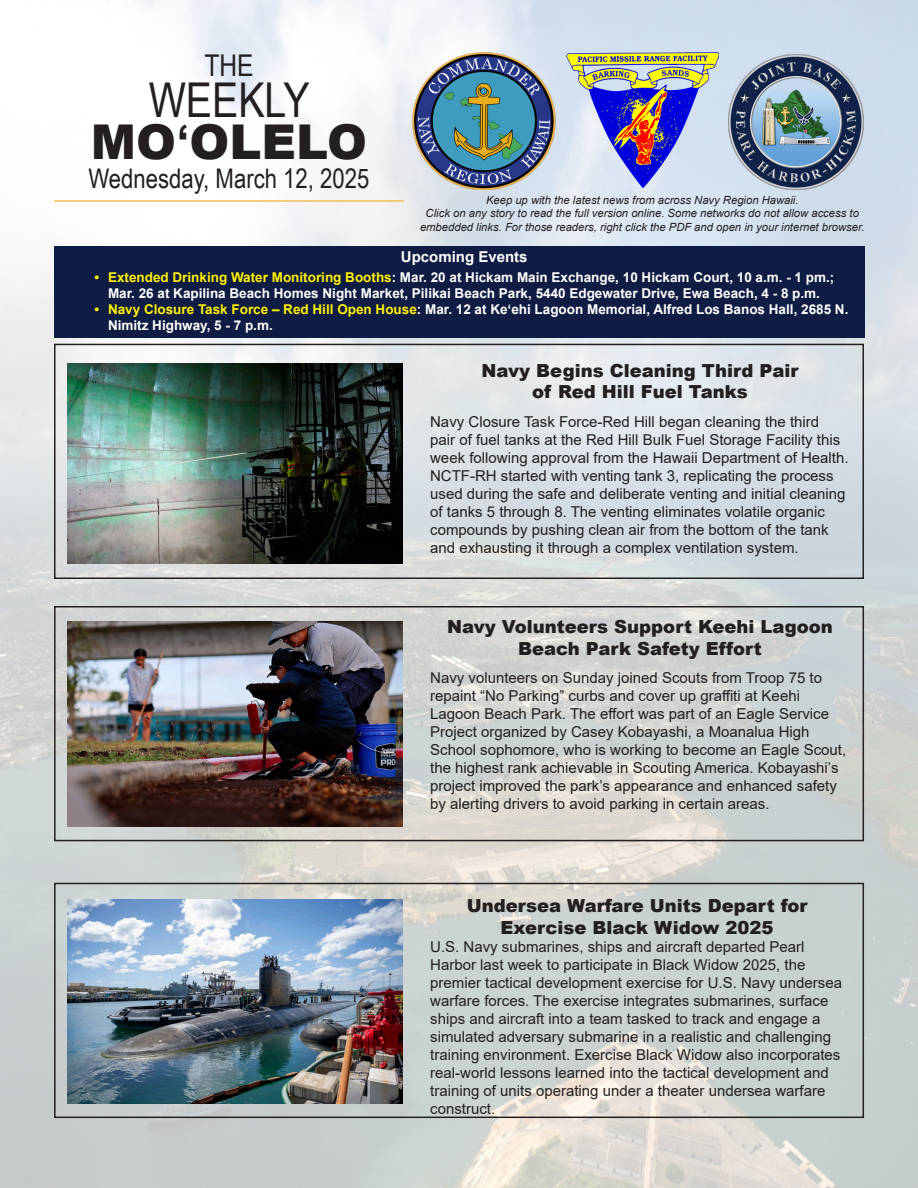
<style>
.page{position:relative;width:918px;height:1188px;background:#fff}
.page>*{position:absolute;margin:0;border:0;box-sizing:border-box;transform-origin:0 0}
.t1{font:900 48px "Arial";color:#231f20}
.t2{font:48px "Arial Narrow";color:#231f20}
.t3{font:30px "Arial Narrow";color:#231f20}
.t4{font:27px "Arial Narrow";color:#231f20}
.t5{font:900 18px/21.6px "Arial";color:#231f20;text-align:center}
.t6{font:15px/18px "Arial";color:#231f20}
.t7{font:700 15px "Arial";color:#fff}
.t8{font:700 13.5px/16.2px "Arial";color:#fff;text-align:center}
.t9{font:italic 11.25px "Arial";color:#231f20}
.s1{font-weight:700}
.s2{color:#fff101}
</style>
<div class="page">
<img style="left:0;top:0;width:918px;height:1188px">
<img style="left:567px;top:52px;width:151px;height:135px">
<img style="left:411px;top:52px;width:149px;height:137px">
<img style="left:728px;top:54px;width:136px;height:135px">
<hr style="left:54px;top:200px;width:350px;height:2px;background:#f2bd54">
<div style="left:54px;top:606px;width:810px;height:235px;border:2px solid #231f20"></div>
<img style="left:68px;top:622px;width:334px;height:204px">
<img style="left:68px;top:899px;width:334px;height:204px">
<div style="left:54px;top:883px;width:810px;height:235px;border:2px solid #231f20"></div>
<img style="left:68px;top:364px;width:334px;height:199px">
<div style="left:54px;top:344px;width:810px;height:235px;border:2px solid #231f20"></div>
<div style="left:54px;top:246px;width:810px;height:92px;background:#0f1c43"></div>
<p class="t3" style="left:204px;top:43px;width:51px">THE</p>
<p class="t2" style="left:149px;top:65px;width:163px">WEEKLY</p>
<p class="t1" style="left:91px;top:107px;width:278px">MO<span class="s1">ʻ</span>OLELO</p>
<p class="t4" style="left:88px;top:158px;width:283px">Wednesday, March 12, 2025</p>
<p class="t9" style="left:486px;top:193px;width:314px">Keep up with the latest news from across Navy Region Hawaii.</p>
<p class="t9" style="left:426px;top:206px;width:435px">Click on any story to read the full version online. Some networks do not allow access to</p>
<p class="t9" style="left:420px;top:220px;width:446px">embedded links. For those readers, right click the PDF and open in your internet browser.</p>
<p class="t7" style="left:401px;top:246px;width:128px">Upcoming Events</p>
<p class="t8" style="left:94px;top:269px;width:741px"><span class="s2">• Extended Drinking Water Monitoring Booths</span>: Mar. 20 at Hickam Main Exchange, 10 Hickam Court, 10 a.m. - 1 pm.;<br>Mar. 26 at Kapilina Beach Homes Night Market, Pilikai Beach Park, 5440 Edgewater Drive, Ewa Beach, 4 - 8 p.m.</p>
<p class="t8" style="left:108px;top:301px;width:742px;text-align:left;text-indent:-14px"><span class="s2">• Navy Closure Task Force – Red Hill Open House</span>: Mar. 12 at Ke‘ehi Lagoon Memorial, Alfred Los Banos Hall, 2685 N.<br>Nimitz Highway, 5 - 7 p.m.</p>
<p class="t5" style="left:482px;top:359px;width:318px">Navy Begins Cleaning Third Pair</p>
<p class="t5" style="left:532px;top:380px;width:217px">of Red Hill Fuel Tanks</p>
<p class="t6" style="left:430px;top:413px;width:420px">Navy Closure Task Force-Red Hill began cleaning the third<br>pair of fuel tanks at the Red Hill Bulk Fuel Storage Facility this week following approval from the Hawaii Department of Health.<br>NCTF-RH started with venting tank 3, replicating the process used during the safe and deliberate venting and initial cleaning of tanks 5 through 8. The venting eliminates volatile organic compounds by pushing clean air from the bottom of the tank and exhausting it through a complex ventilation system.</p>
<p class="t5" style="left:447px;top:615px;width:387px">Navy Volunteers Support Keehi Lagoon<br>Beach Park Safety Effort</p>
<p class="t6" style="left:430px;top:669px;width:393px">Navy volunteers on Sunday joined Scouts from Troop 75 to</p>
<p class="t6" style="left:430px;top:687px;width:371px">repaint “No Parking” curbs and cover up graffiti at Keehi</p>
<p class="t6" style="left:430px;top:705px;width:418px">Lagoon Beach Park. The effort was part of an Eagle Service Project organized by Casey Kobayashi, a Moanalua High School sophomore, who is working to become an Eagle Scout, the highest rank achievable in Scouting America. Kobayashi’s project improved the park’s appearance and enhanced safety by alerting drivers to avoid parking in certain areas.</p>
<p class="t5" style="left:467px;top:894px;width:342px">Undersea Warfare Units Depart for</p>
<p class="t5" style="left:501px;top:916px;width:275px">Exercise Black Widow 2025</p>
<p class="t6" style="left:430px;top:938px;width:376px">U.S. Navy submarines, ships and aircraft departed Pearl</p>
<p class="t6" style="left:430px;top:956px;width:413px">Harbor last week to participate in Black Widow 2025, the premier tactical development exercise for U.S. Navy undersea warfare forces. The exercise integrates submarines, surface ships and aircraft into a team tasked to track and engage a simulated adversary submarine in a realistic and challenging training environment. Exercise Black Widow also incorporates real-world lessons learned into the tactical development and training of units operating under a theater undersea warfare construct.</p>
</div>
